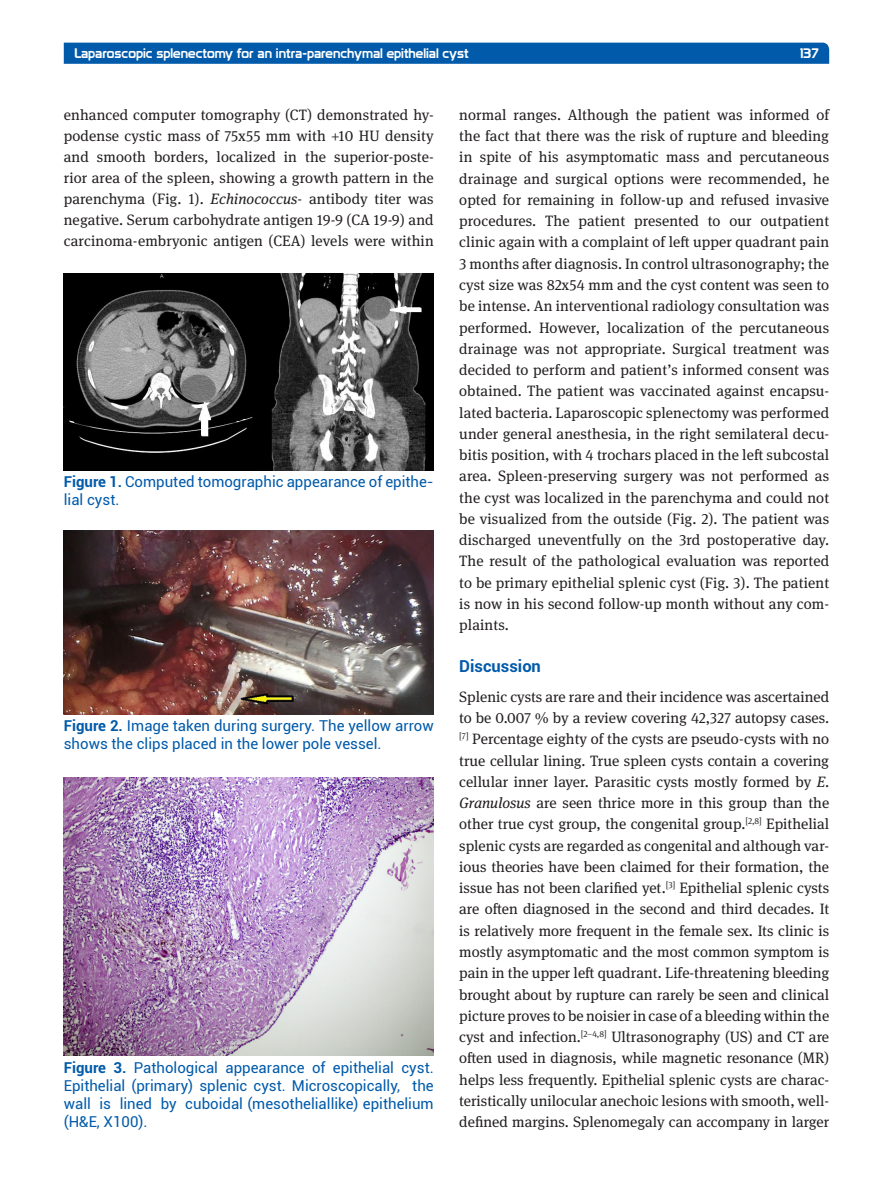
<style>
.page{position:relative;width:893px;height:1191px;background:#fff}
.page>*{position:absolute;margin:0;border:0;box-sizing:border-box;transform-origin:0 0}
.t1{font:700 16.5px "Roboto";color:#015aaa}
.Ana_yazi_LESS{font:15px/21.3px "DG Meta Serif Science";letter-spacing:.01em;color:#231f20;text-align:justify}
.t2{font:15px/18px "Roboto";color:#015aaa}
.t3{font:13.5px "Prototype";color:#fff}
.s1{font-style:italic}
.s2{font-weight:700}
</style>
<div class="page">
<div style="left:64px;top:43px;width:765px;height:21px;background:#015aaa"></div>
<img style="left:64px;top:777px;width:370px;height:278px">
<img style="left:64px;top:530px;width:370px;height:184px">
<img style="left:64px;top:274px;width:370px;height:197px">
<p class="t3" style="left:74px;top:45px;width:396px">Laparoscopic splenectomy for an intra-parenchymal epithelial cyst</p>
<p class="t3" style="left:800px;top:45px;width:20px">137</p>
<p class="Ana_yazi_LESS" style="left:64px;top:104px;width:371px">enhanced computer tomography (CT) demonstrated hy&shy;podense cystic mass of 75x55 mm with +10 HU density and smooth borders, localized in the superior-poste&shy;rior area of the spleen, showing a growth pattern in the parenchyma (Fig. 1). <span class="s1">Echinococcus</span>- antibody titer was negative. Serum carbohydrate antigen 19-9 (CA 19-9) and carcinoma-embryonic antigen (CEA) levels were within</p>
<p class="Ana_yazi_LESS" style="left:459px;top:104px;width:371px">normal ranges. Although the patient was informed of the fact that there was the risk of rupture and bleeding in spite of his asymptomatic mass and percutaneous drainage and surgical options were recommended, he opted for remaining in follow-up and refused invasive procedures. The patient presented to our outpatient clinic again with a complaint of left upper quadrant pain 3 months after diagnosis. In control ultrasonography; the cyst size was 82x54 mm and the cyst content was seen to be intense. An interventional radiology consultation was performed. However, localization of the percutaneous drainage was not appropriate. Surgical treatment was decided to perform and patient’s informed consent was obtained. The patient was vaccinated against encapsu&shy;lated bacteria. Laparoscopic splenectomy was performed under general anesthesia, in the right semilateral decu&shy;bitis position, with 4 trochars placed in the left subcostal area. Spleen-preserving surgery was not performed as the cyst was localized in the parenchyma and could not be visualized from the outside (Fig. 2). The patient was discharged uneventfully on the 3rd postoperative day.<br>The result of the pathological evaluation was reported to be primary epithelial splenic cyst (Fig. 3). The patient is now in his second follow-up month without any com&shy;plaints.</p>
<p class="t1" style="left:459px;top:654px;width:83px">Discussion</p>
<p class="Ana_yazi_LESS" style="left:459px;top:685px;width:371px">Splenic cysts are rare and their incidence was ascertained to be 0.007 % by a review covering 42,327 autopsy cases. <sup>[7]</sup> Percentage eighty of the cysts are pseudo-cysts with no true cellular lining. True spleen cysts contain a covering cellular inner layer. Parasitic cysts mostly formed by <span class="s1">E.<br>Granulosus</span> are seen thrice more in this group than the other true cyst group, the congenital group.<sup>[2,8]</sup> Epithelial splenic cysts are regarded as congenital and although var&shy;ious theories have been claimed for their formation, the issue has not been clarified yet.<sup>[3]</sup> Epithelial splenic cysts are often diagnosed in the second and third decades. It is relatively more frequent in the female sex. Its clinic is mostly asymptomatic and the most common symptom is pain in the upper left quadrant. Life-threatening bleeding brought about by rupture can rarely be seen and clinical picture proves to be noisier in case of a bleeding within the cyst and infection.<sup>[2–4,8]</sup> Ultrasonography (US) and CT are often used in diagnosis, while magnetic resonance (MR) helps less frequently. Epithelial splenic cysts are charac&shy;teristically unilocular anechoic lesions with smooth, well&shy;defined margins. Splenomegaly can accompany in larger</p>
<p class="t2" style="left:64px;top:472px;width:371px"><span class="s2">Figure 1.</span> Computed tomographic appearance of epithe&shy;lial cyst.</p>
<p class="t2" style="left:64px;top:715px;width:371px"><span class="s2">Figure 2.</span> Image taken during surgery. The yellow arrow shows the clips placed in the lower pole vessel.</p>
<p class="t2" style="left:64px;top:1058px;width:371px;text-align:justify"><span class="s2">Figure 3.</span> Pathological appearance of epithelial cyst.<br>Epithelial (primary) splenic cyst. Microscopically, the wall is lined by cuboidal (mesotheliallike) epithelium (H&amp;E, X100).</p>
</div>
